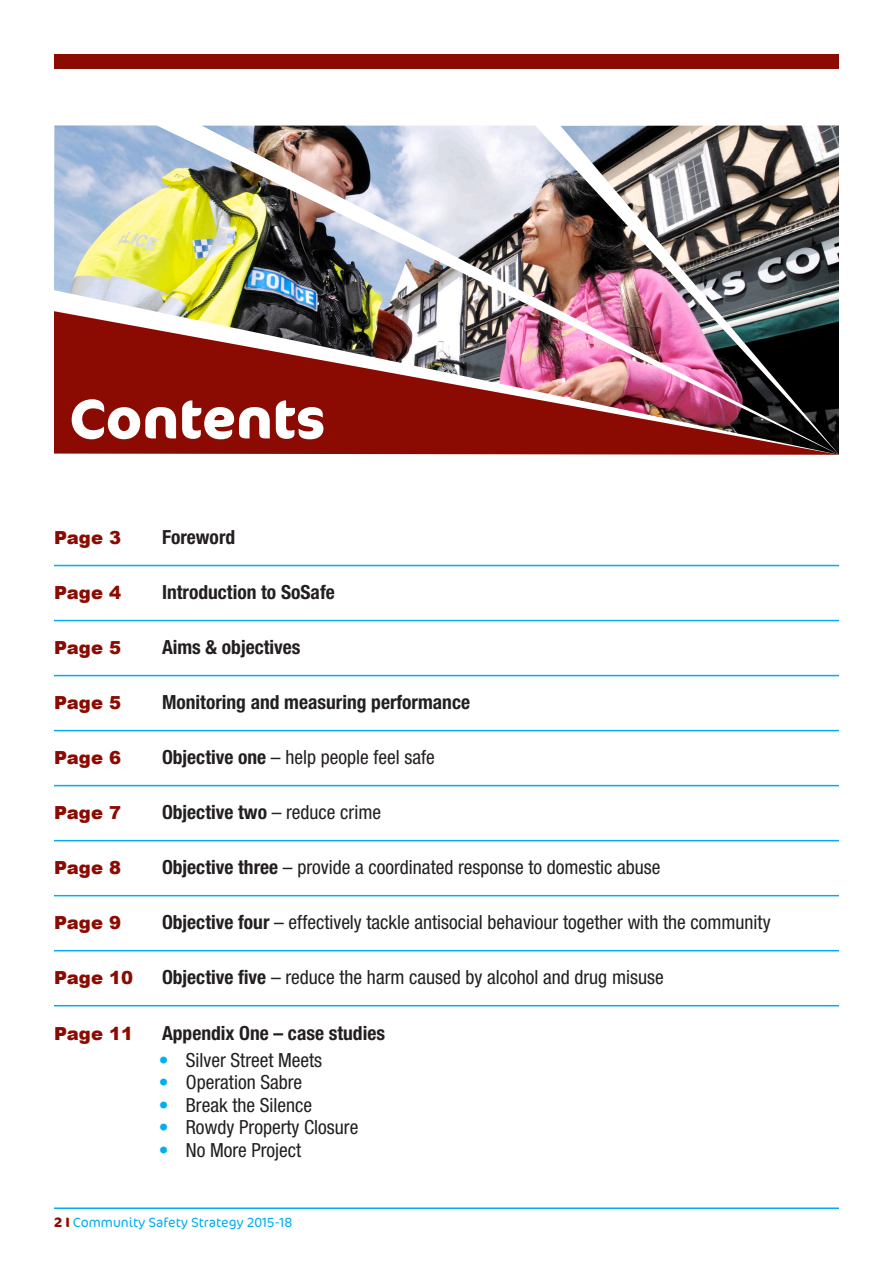
<style>
.page{position:relative;width:893px;height:1263px;background:#fff}
.page>*{position:absolute;margin:0;border:0;box-sizing:border-box;transform-origin:0 0}
.t1{font:700 55.5px "Cocon CE";color:#fff}
.t2{font:condensed 19.5px "Helvetica Neue";color:#231f20}
.t3{font:700 condensed 19.5px "Helvetica Neue";color:#231f20}
.t4{font:900 18px "Arial";color:#8b0a02}
.t5{font:300 13.5px "Cocon CE";color:#00aeef}
.s1{font-weight:700}
.s2{font-weight:400}
.s3{color:#00aeef}
.s4{font-weight:700;color:#8b0a02}
</style>
<div class="page">
<hr style="left:54px;top:1207px;width:785px;height:2px;background:#00aeef">
<div style="left:54px;top:54px;width:785px;height:14px;background:#8b0a02"></div>
<img style="left:54px;top:125px;width:785px;height:330px">
<hr style="left:54px;top:565px;width:785px;height:1px;background:#00aeef">
<hr style="left:54px;top:620px;width:785px;height:1px;background:#00aeef">
<hr style="left:54px;top:675px;width:785px;height:1px;background:#00aeef">
<hr style="left:54px;top:730px;width:785px;height:1px;background:#00aeef">
<hr style="left:54px;top:785px;width:785px;height:1px;background:#00aeef">
<hr style="left:54px;top:840px;width:785px;height:1px;background:#00aeef">
<hr style="left:54px;top:895px;width:785px;height:1px;background:#00aeef">
<hr style="left:54px;top:950px;width:785px;height:1px;background:#00aeef">
<hr style="left:54px;top:1005px;width:785px;height:1px;background:#00aeef">
<p class="t1" style="left:69px;top:379px;width:258px">Contents</p>
<p class="t4" style="left:54px;top:524px;width:68px">Page 3</p>
<p class="t3" style="left:162px;top:525px;width:75px">Foreword</p>
<p class="t4" style="left:54px;top:579px;width:68px">Page 4</p>
<p class="t3" style="left:162px;top:580px;width:174px">Introduction to SoSafe</p>
<p class="t4" style="left:54px;top:634px;width:68px">Page 5</p>
<p class="t3" style="left:162px;top:635px;width:140px">Aims &amp; objectives</p>
<p class="t4" style="left:54px;top:689px;width:68px">Page 5</p>
<p class="t3" style="left:162px;top:690px;width:310px">Monitoring and measuring performance</p>
<p class="t4" style="left:54px;top:744px;width:68px">Page 6</p>
<p class="t2" style="left:162px;top:745px;width:274px"><span class="s1">Objective one</span> – help people feel safe</p>
<p class="t4" style="left:54px;top:799px;width:68px">Page 7</p>
<p class="t3" style="left:162px;top:800px;width:221px">Objective two <span class="s2">– reduce crime</span></p>
<p class="t4" style="left:54px;top:854px;width:68px">Page 8</p>
<p class="t2" style="left:162px;top:855px;width:500px"><span class="s1">Objective three</span> – provide a coordinated response to domestic abuse</p>
<p class="t4" style="left:54px;top:909px;width:68px">Page 9</p>
<p class="t2" style="left:162px;top:910px;width:610px"><span class="s1">Objective four</span> – effectively tackle antisocial behaviour together with the community</p>
<p class="t4" style="left:54px;top:964px;width:81px">Page 10</p>
<p class="t2" style="left:162px;top:965px;width:503px"><span class="s1">Objective five</span> – reduce the harm caused by alcohol and drug misuse</p>
<p class="t4" style="left:54px;top:1021px;width:81px">Page 11</p>
<p class="t3" style="left:162px;top:1021px;width:225px">Appendix One – case studies</p>
<p class="t2" style="left:159px;top:1049px;width:165px"><span class="s3">•</span> Silver Street Meets</p>
<p class="t2" style="left:159px;top:1071px;width:145px"><span class="s3">•</span> Operation Sabre</p>
<p class="t2" style="left:159px;top:1094px;width:155px"><span class="s3">•</span> Break the Silence</p>
<p class="t2" style="left:159px;top:1116px;width:201px"><span class="s3">•</span> Rowdy Property Closure</p>
<p class="t2" style="left:159px;top:1139px;width:144px"><span class="s3">•</span> No More Project</p>
<p class="t5" style="left:54px;top:1212px;width:240px"><span class="s4">2 I</span> Community Safety Strategy 2015-18</p>
</div>
